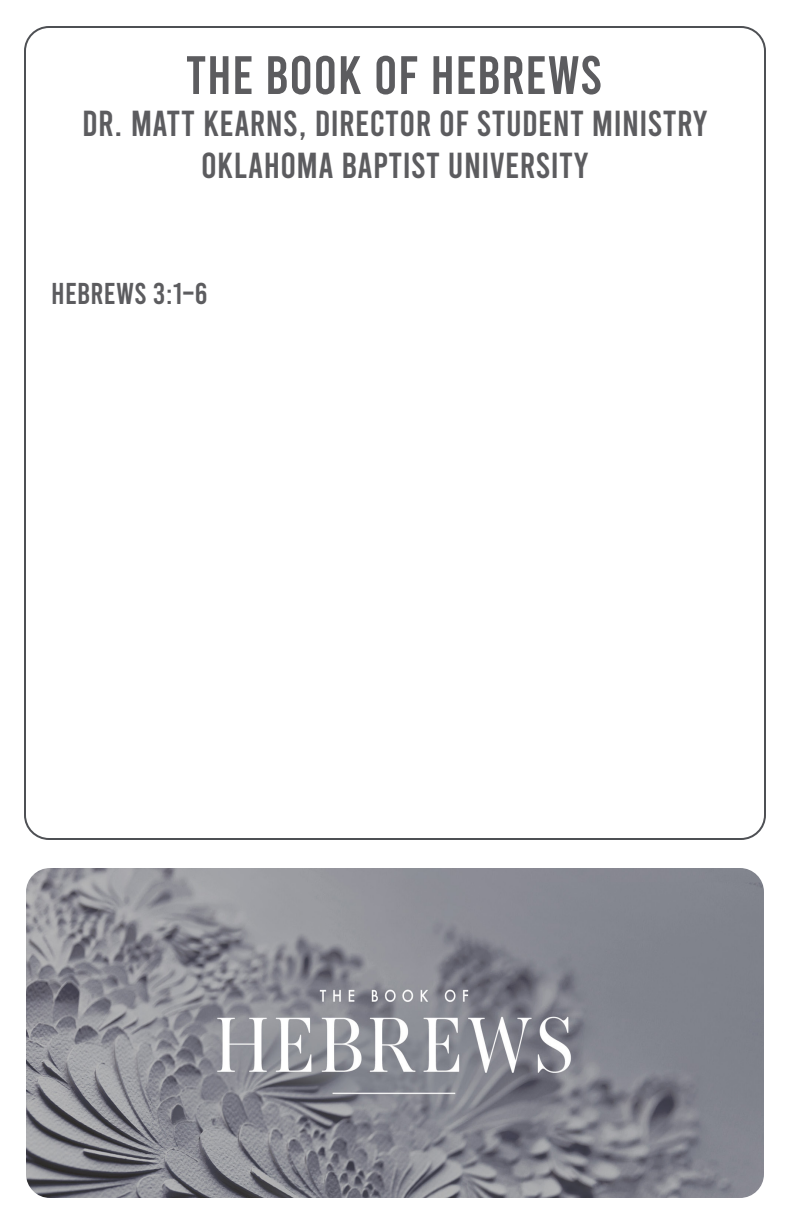
<style>
.page{position:relative;width:792px;height:1224px;background:#fff}
.page>*{position:absolute;margin:0;border:0;box-sizing:border-box;transform-origin:0 0}
.t1{font:54px "Bebas";letter-spacing:.01em;color:#5c5c5f}
.t2{font:36px "Bebas";letter-spacing:.01em;color:#5c5c5f}
.t3{font:30px "Bebas";letter-spacing:.01em;color:#5c5c5f}
</style>
<div class="page">
<img style="left:26px;top:868px;width:738px;height:330px">
<p class="t1" style="left:186px;top:48px;width:418px">THE BOOK OF HEBREWS</p>
<p class="t2" style="left:82px;top:105px;width:627px">DR. MATT KEARNS, DIRECTOR OF STUDENT MINISTRY</p>
<p class="t2" style="left:201px;top:147px;width:389px">OKLAHOMA BAPTIST UNIVERSITY</p>
<p class="t3" style="left:51px;top:278px;width:158px">HEBREWS 3:1–6</p>
</div>
